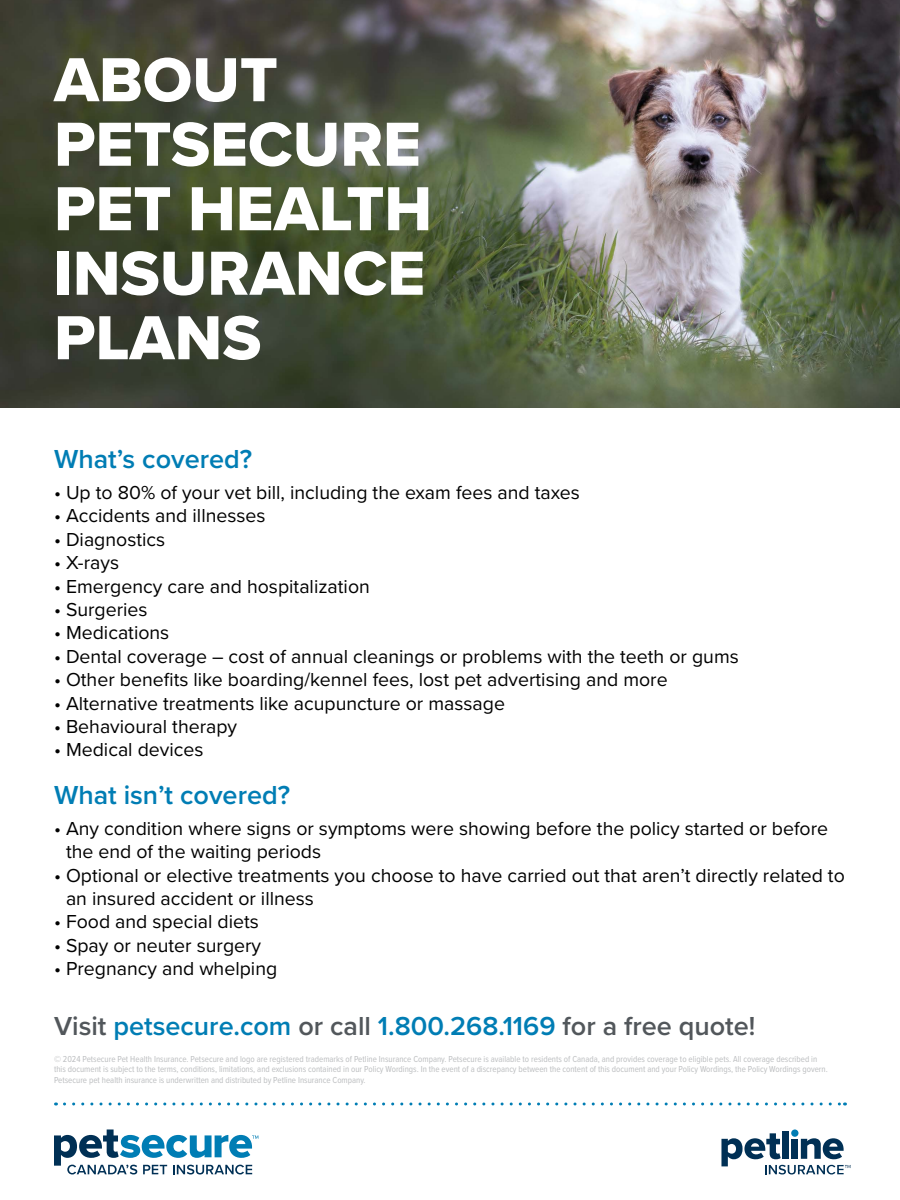
<style>
.page{position:relative;width:900px;height:1200px;background:#fff}
.page>*{position:absolute;margin:0;border:0;box-sizing:border-box;transform-origin:0 0}
.t1{font:64.5px/64.5px "Proxima Nova Extrabld";color:#fff}
.t2{font:600 27px "Proxima Nova";color:#007db4}
.t3{font:19.5px/23.4px "Proxima Nova";color:#000}
.t4{font:9px/10.8px "Proxima Nova Cond";color:#bcbec0}
.s1{color:#52575b}
</style>
<div class="page">
<svg style="left:54px;top:1130px;width:204px;height:44px"></svg>
<div style="left:782px;top:1131px;width:7px;height:28px;background:#003055"></div>
<div style="left:791px;top:1130px;width:7px;height:7px;background:#007db4;border-radius:50%"></div>
<svg style="left:721px;top:1133px;width:130px;height:41px"></svg>
<svg style="left:64px;top:1102px;width:781px;height:4px"></svg>
<img style="left:0;top:0;width:900px;height:408px">
<h1 class="t1" style="left:54px;top:47px;width:380px">ABOUT<br>PETSECURE<br>PET HEALTH<br>INSURANCE<br>PLANS</h1>
<h2 class="t2" style="left:54px;top:439px;width:200px">What’s covered?</h2>
<p class="t3" style="left:54px;top:480px;width:527px">• Up to 80% of your vet bill, including the exam fees and taxes</p>
<p class="t3" style="left:54px;top:503px;width:213px">• Accidents and illnesses</p>
<p class="t3" style="left:54px;top:527px;width:113px">• Diagnostics</p>
<p class="t3" style="left:54px;top:550px;width:67px">• X-rays</p>
<p class="t3" style="left:54px;top:574px;width:317px">• Emergency care and hospitalization</p>
<p class="t3" style="left:54px;top:597px;width:95px">• Surgeries</p>
<p class="t3" style="left:54px;top:620px;width:117px">• Medications</p>
<p class="t3" style="left:54px;top:644px;width:686px">• Dental coverage – cost of annual cleanings or problems with the teeth or gums</p>
<p class="t3" style="left:54px;top:667px;width:615px">• Other benefits like boarding/kennel fees, lost pet advertising and more</p>
<p class="t3" style="left:54px;top:691px;width:453px">• Alternative treatments like acupuncture or massage</p>
<p class="t3" style="left:54px;top:714px;width:185px">• Behavioural therapy</p>
<p class="t3" style="left:54px;top:737px;width:151px">• Medical devices</p>
<h2 class="t2" style="left:54px;top:775px;width:238px">What isn’t covered?</h2>
<p class="t3" style="left:66px;top:816px;width:764px;text-indent:-12px">• Any condition where signs or symptoms were showing before the policy started or before the end of the waiting periods</p>
<p class="t3" style="left:66px;top:863px;width:780px;text-indent:-12px">• Optional or elective treatments you choose to have carried out that aren’t directly related to an insured accident or illness</p>
<p class="t3" style="left:54px;top:909px;width:206px">• Food and special diets</p>
<p class="t3" style="left:54px;top:933px;width:209px">• Spay or neuter surgery</p>
<p class="t3" style="left:54px;top:956px;width:225px">• Pregnancy and whelping</p>
<h2 class="t2" style="left:54px;top:1006px;width:703px"><span class="s1">Visit</span> petsecure.com <span class="s1">or call</span> 1.800.268.1169 <span class="s1">for a free quote!</span></h2>
<p class="t4" style="left:54px;top:1053px;width:775px">© 2024 Petsecure Pet Health Insurance. Petsecure and logo are registered trademarks of Petline Insurance Company. Petsecure is available to residents of Canada, and provides coverage to eligible pets. All coverage described in this document is subject to the terms, conditions, limitations, and exclusions contained in our Policy Wordings. In the event of a discrepancy between the content of this document and your Policy Wordings, the Policy Wordings govern.<br>Petsecure pet health insurance is underwritten and distributed by Petline Insurance Company.</p>
</div>
